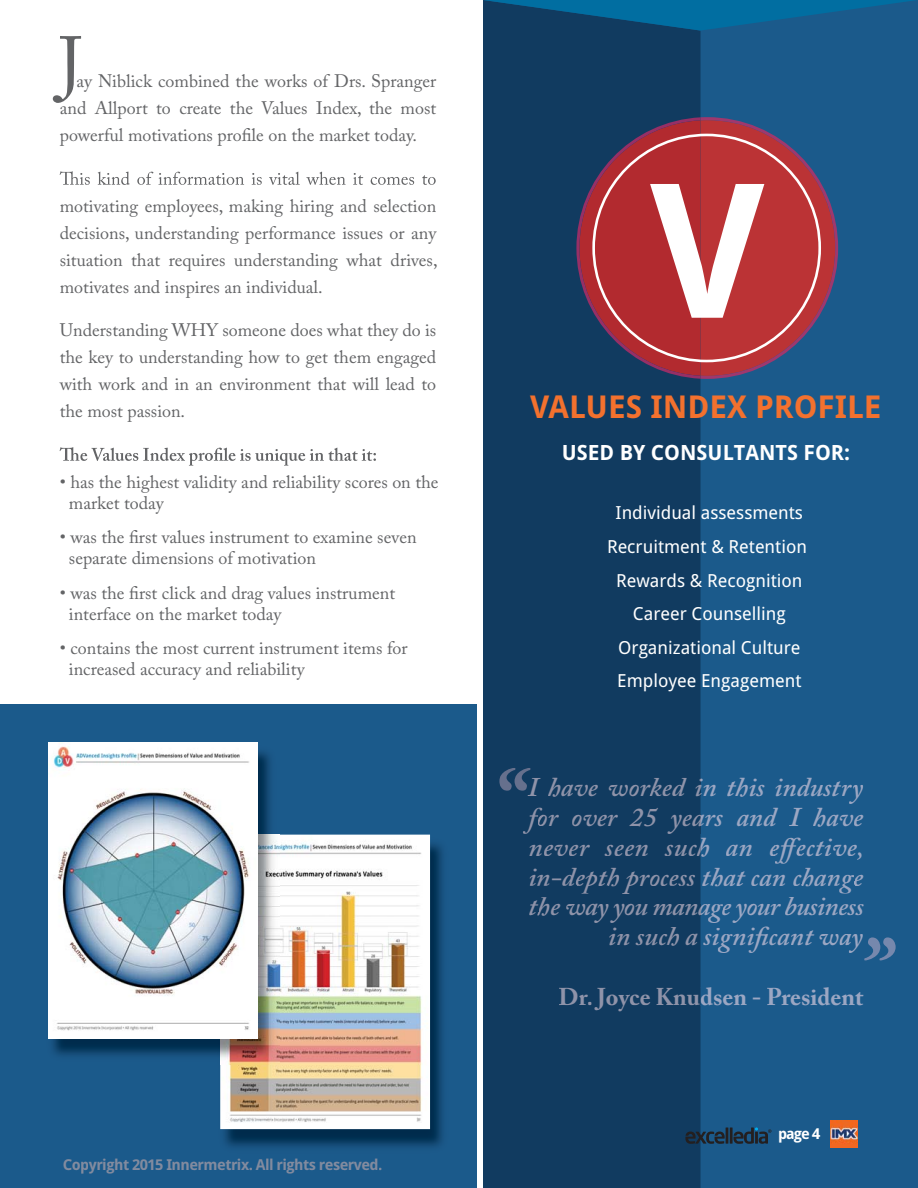
<style>
.page{position:relative;width:918px;height:1188px;background:#fff}
.page>*{position:absolute;margin:0;border:0;box-sizing:border-box;transform-origin:0 0}
.t1{font:italic 700 92.4px "Adobe Caslon Pro";color:#66708d}
.t2{font:italic 700 92.4px "Adobe Caslon Pro";color:#7688ad}
.t3{font:72px "Adobe Caslon Pro";color:#636466}
.t4{font:700 31.5px "Droid Sans";color:#f3712e}
.t5{font:italic 600 27px/29.8px "Adobe Caslon Pro";color:#9ca7c3;text-align:right}
.t6{font:700 24.15px "Adobe Caslon Pro";color:#9ca7c3}
.t7{font:700 21px "Droid Sans";color:#fff}
.t8{font:18px/27px "Adobe Caslon Pro";color:#636466}
.t9{font:18px/33.6px "Droid Sans";color:#fff;text-align:center}
.t10{font:700 15px "Droid Sans";letter-spacing:-.035em;color:#828b9f}
.t11{font:700 15px "Droid Sans";color:#fff}
.s1{color:#8f93a9}
</style>
<div class="page">
<div style="left:0;top:704px;width:477px;height:484px;background:#1b5a8b"></div>
<div style="left:483px;top:0;width:435px;height:1188px;background:#1b5a8b"></div>
<div style="left:483px;top:31px;width:217px;height:1157px;background:#113b60"></div>
<svg style="left:483px;top:0;width:432px;height:31px"></svg>
<svg style="left:60px;top:171px;width:376px;height:14px"></svg>
<svg style="left:60px;top:447px;width:316px;height:19px"></svg>
<svg style="left:576px;top:117px;width:262px;height:262px"></svg>
<svg style="left:592px;top:134px;width:229px;height:228px;background:#b5535a"></svg>
<div style="left:548px;top:778px;width:13px;height:19px;background:#113b60"></div>
<div style="left:561px;top:785px;width:12px;height:11px;background:#113b60"></div>
<div style="left:575px;top:785px;width:13px;height:11px;background:#113b60"></div>
<div style="left:589px;top:785px;width:9px;height:11px;background:#113b60"></div>
<div style="left:609px;top:785px;width:19px;height:11px;background:#113b60"></div>
<div style="left:630px;top:785px;width:9px;height:11px;background:#113b60"></div>
<div style="left:640px;top:785px;width:10px;height:11px;background:#113b60"></div>
<svg style="left:650px;top:778px;width:37px;height:18px"></svg>
<hr style="left:696px;top:779px;width:4px;height:17px;background:#113b60">
<svg style="left:523px;top:807px;width:19px;height:27px"></svg>
<div style="left:542px;top:815px;width:17px;height:11px;background:#113b60"></div>
<svg style="left:538px;top:815px;width:4px;height:11px"></svg>
<div style="left:572px;top:815px;width:10px;height:11px;background:#113b60"></div>
<div style="left:584px;top:815px;width:13px;height:11px;background:#113b60"></div>
<div style="left:598px;top:815px;width:9px;height:11px;background:#113b60"></div>
<div style="left:608px;top:815px;width:10px;height:11px;background:#113b60"></div>
<div style="left:630px;top:808px;width:28px;height:18px;background:#113b60"></div>
<div style="left:668px;top:815px;width:32px;height:19px;background:#113b60"></div>
<div style="left:530px;top:844px;width:12px;height:12px;background:#113b60"></div>
<div style="left:544px;top:844px;width:9px;height:12px;background:#113b60"></div>
<div style="left:555px;top:844px;width:13px;height:12px;background:#113b60"></div>
<div style="left:569px;top:844px;width:9px;height:12px;background:#113b60"></div>
<div style="left:580px;top:844px;width:10px;height:12px;background:#113b60"></div>
<div style="left:605px;top:844px;width:8px;height:12px;background:#113b60"></div>
<div style="left:615px;top:844px;width:9px;height:12px;background:#113b60"></div>
<div style="left:625px;top:844px;width:9px;height:12px;background:#113b60"></div>
<div style="left:636px;top:844px;width:12px;height:12px;background:#113b60"></div>
<div style="left:665px;top:844px;width:8px;height:12px;background:#113b60"></div>
<div style="left:675px;top:844px;width:12px;height:12px;background:#113b60"></div>
<div style="left:689px;top:844px;width:8px;height:12px;background:#113b60"></div>
<svg style="left:697px;top:837px;width:3px;height:20px"></svg>
<div style="left:599px;top:871px;width:8px;height:15px;background:#113b60"></div>
<svg style="left:607px;top:867px;width:12px;height:19px"></svg>
<div style="left:622px;top:871px;width:16px;height:23px;background:#113b60"></div>
<div style="left:640px;top:874px;width:10px;height:12px;background:#113b60"></div>
<div style="left:650px;top:874px;width:10px;height:12px;background:#113b60"></div>
<div style="left:661px;top:874px;width:8px;height:12px;background:#113b60"></div>
<svg style="left:669px;top:874px;width:26px;height:12px"></svg>
<svg style="left:796px;top:845px;width:59px;height:41px"></svg>
<div style="left:529px;top:867px;width:69px;height:49px;background:#113b60"></div>
<div style="left:551px;top:904px;width:9px;height:12px;background:#113b60"></div>
<div style="left:566px;top:904px;width:43px;height:19px;background:#113b60"></div>
<div style="left:610px;top:904px;width:24px;height:19px;background:#113b60"></div>
<div style="left:635px;top:904px;width:13px;height:12px;background:#113b60"></div>
<div style="left:653px;top:904px;width:32px;height:12px;background:#113b60"></div>
<div style="left:685px;top:904px;width:15px;height:12px;background:#113b60"></div>
<div style="left:609px;top:928px;width:8px;height:18px;background:#113b60"></div>
<div style="left:617px;top:934px;width:13px;height:12px;background:#113b60"></div>
<div style="left:630px;top:934px;width:14px;height:12px;background:#113b60"></div>
<div style="left:646px;top:934px;width:12px;height:12px;background:#113b60"></div>
<div style="left:659px;top:934px;width:8px;height:12px;background:#113b60"></div>
<svg style="left:667px;top:927px;width:12px;height:19px"></svg>
<div style="left:686px;top:934px;width:12px;height:12px;background:#113b60"></div>
<svg style="left:700px;top:904px;width:23px;height:49px"></svg>
<div style="left:559px;top:988px;width:19px;height:17px;background:#113b60"></div>
<svg style="left:579px;top:994px;width:13px;height:11px"></svg>
<div style="left:592px;top:988px;width:14px;height:22px;background:#113b60"></div>
<div style="left:607px;top:995px;width:11px;height:10px;background:#113b60"></div>
<div style="left:618px;top:987px;width:82px;height:25px;background:#113b60"></div>
<svg style="left:499px;top:768px;width:42px;height:28px"></svg>
<svg style="left:685px;top:1127px;width:86px;height:17px"></svg>
<img style="left:830px;top:1121px;width:27px;height:27px">
<img style="left:220px;top:843px;width:223px;height:304px">
<img style="left:220px;top:835px;width:210px;height:294px">
<img style="left:52px;top:751px;width:227px;height:305px">
<img style="left:220px;top:835px;width:59px;height:229px">
<img style="left:48px;top:743px;width:210px;height:296px">
<h2 class="t3" style="left:58px;top:36px;width:25px">J</h2>
<p class="t8" style="left:60px;top:69px;width:378px;text-align:justify;text-indent:17px">ay Niblick combined the works of Drs. Spranger and Allport to create the Values Index, the most powerful motivations profile on the market today.</p>
<p class="t8" style="left:60px;top:194px;width:379px;text-align:justify">motivating employees, making hiring and selection decisions, understanding performance issues or any situation that requires understanding what drives, motivates and inspires an individual.</p>
<p class="t8" style="left:60px;top:318px;width:378px;text-align:justify">Understanding WHY someone does what they do is the key to understanding how to get them engaged with work and in an environment that will lead to the most passion.</p>
<p class="t8" style="left:69px;top:473px;width:371px;line-height:21px;text-indent:-9px">• has the highest validity and reliability scores on the market today</p>
<p class="t8" style="left:69px;top:528px;width:349px;line-height:21px;text-indent:-9px">• was the first values instrument to examine seven separate dimensions of motivation</p>
<p class="t8" style="left:69px;top:584px;width:328px;line-height:21px;text-indent:-9px">• was the first click and drag values instrument interface on the market today</p>
<p class="t8" style="left:69px;top:640px;width:340px;line-height:21px;text-indent:-9px">• contains the most current instrument items for increased accuracy and reliability</p>
<p class="t10" style="left:63px;top:1159px;width:321px">Copyright 2015 Innermetrix. All rights reserved.</p>
<h3 class="t4" style="left:530px;top:394px;width:353px">VALUES INDEX PROFILE</h3>
<p class="t7" style="left:562px;top:444px;width:290px">USED BY CONSULTANTS FOR:</p>
<p class="t9" style="left:607px;top:498px;width:201px">Individual assessments<br>Recruitment &amp; Retention<br>Rewards &amp; Recognition<br>Career Counselling<br>Organizational Culture<br>Employee Engagement</p>
<h1 class="t1" style="left:489px;top:745px;width:33px">“</h1>
<h3 class="t5" style="left:528px;top:775px;width:337px"><span class="s1">I have worked</span> in this industry <span class="s1">for over 25 ye</span>ars and I have <span class="s1">never seen suc</span>h an effective, <span class="s1">in-depth process</span> that can change <span class="s1">the way you mana</span>ge your business <span class="s1">in such a</span> significant way</h3>
<h3 class="t6" style="left:559px;top:983px;width:306px"><span class="s1">Dr. Joyce Knu</span>dsen - President</h3>
<h1 class="t2" style="left:906px;top:983px;width:33px;rotate:-180deg">“</h1>
<p class="t11" style="left:778px;top:1128px;width:44px">page 4</p>
</div>
